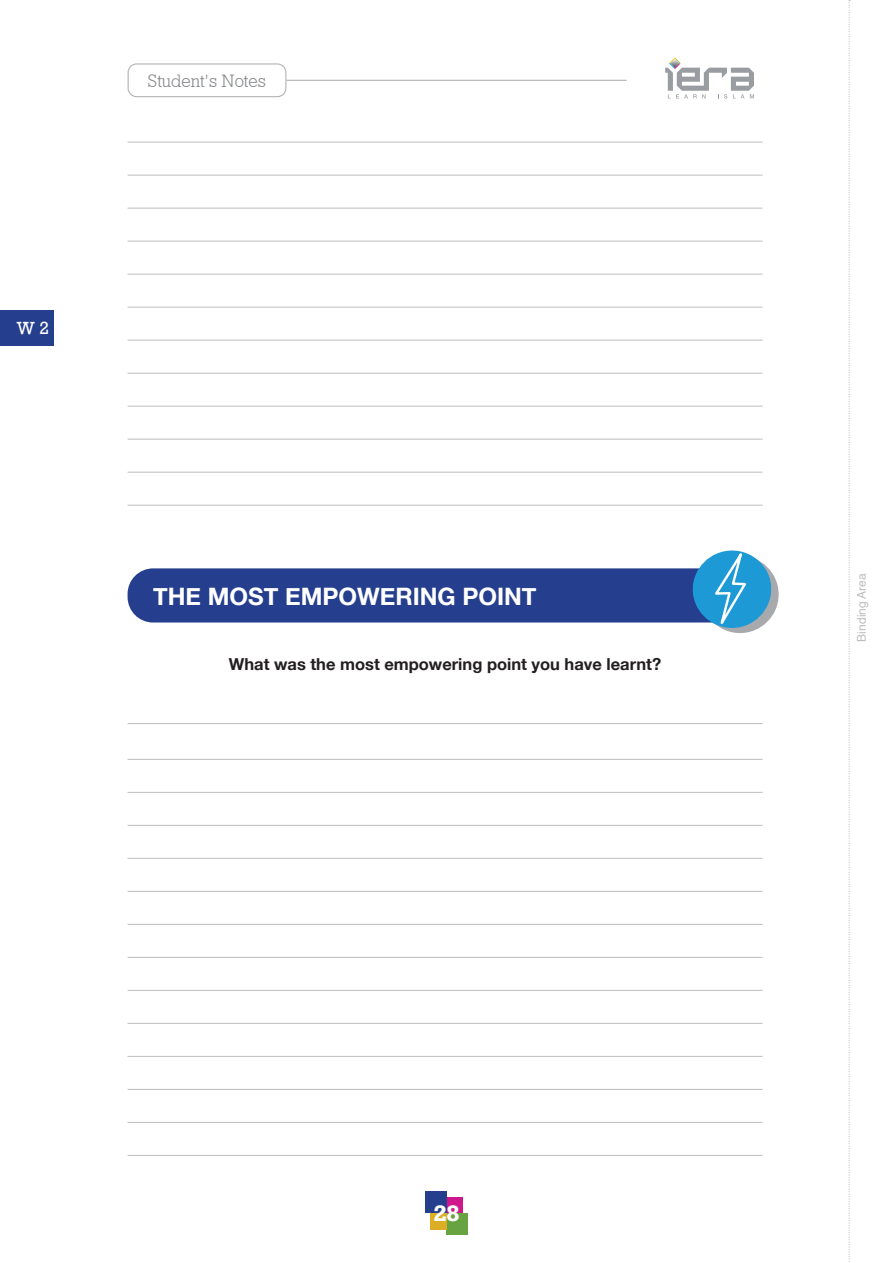
<style>
.page{position:relative;width:893px;height:1263px;background:#fff}
.page>*{position:absolute;margin:0;border:0;box-sizing:border-box;transform-origin:0 0}
.Subtitle_level_1_Sha{font:700 24px "Helvetica Neue";color:#fff}
.t1{font:700 21px "Rockwell";color:#fff}
.t2{font:18px "Geometric Slab 712 BT Light A";color:#808285}
.Plain_text{font:700 16.5px "Helvetica Neue";color:#231f20}
.t3{font:16.5px "Rockwell";color:#fff}
.t4{font:12px "Helvetica";color:#bcbdc0}
</style>
<div class="page">
<div style="left:128px;top:63px;width:158px;height:34px;border:1px solid #b2b3b7;border-radius:9px"></div>
<hr style="left:286px;top:80px;width:341px;height:1px;background:#b2b3b7">
<div style="left:0;top:310px;width:54px;height:36px;background:#253f8e"></div>
<svg style="left:848px;top:0;width:2px;height:1262px"></svg>
<div style="left:441px;top:1197px;width:21px;height:22px;background:#d0168d"></div>
<div style="left:425px;top:1191px;width:21px;height:22px;background:#253f8e"></div>
<div style="left:446px;top:1213px;width:22px;height:21px;background:#68a342"></div>
<div style="left:430px;top:1213px;width:16px;height:16px;background:#dcae26"></div>
<svg style="left:665px;top:58px;width:89px;height:41px"></svg>
<div style="left:128px;top:568px;width:634px;height:54px;background:#253f8e;border-radius:26px"></div>
<hr style="left:128px;top:142px;width:634px;height:1px;background:#bcbdc0">
<hr style="left:128px;top:175px;width:634px;height:1px;background:#bcbdc0">
<hr style="left:128px;top:208px;width:634px;height:1px;background:#bcbdc0">
<hr style="left:128px;top:241px;width:634px;height:1px;background:#bcbdc0">
<hr style="left:128px;top:274px;width:634px;height:1px;background:#bcbdc0">
<hr style="left:128px;top:307px;width:634px;height:1px;background:#bcbdc0">
<hr style="left:128px;top:340px;width:634px;height:1px;background:#bcbdc0">
<hr style="left:128px;top:373px;width:634px;height:1px;background:#bcbdc0">
<hr style="left:128px;top:406px;width:634px;height:1px;background:#bcbdc0">
<hr style="left:128px;top:439px;width:634px;height:1px;background:#bcbdc0">
<hr style="left:128px;top:472px;width:634px;height:1px;background:#bcbdc0">
<hr style="left:128px;top:505px;width:634px;height:1px;background:#bcbdc0">
<hr style="left:128px;top:723px;width:634px;height:1px;background:#bcbdc0">
<hr style="left:128px;top:759px;width:634px;height:1px;background:#bcbdc0">
<hr style="left:128px;top:792px;width:634px;height:1px;background:#bcbdc0">
<hr style="left:128px;top:825px;width:634px;height:1px;background:#bcbdc0">
<hr style="left:128px;top:858px;width:634px;height:1px;background:#bcbdc0">
<hr style="left:128px;top:891px;width:634px;height:1px;background:#bcbdc0">
<hr style="left:128px;top:924px;width:634px;height:1px;background:#bcbdc0">
<hr style="left:128px;top:957px;width:634px;height:1px;background:#bcbdc0">
<hr style="left:128px;top:990px;width:634px;height:1px;background:#bcbdc0">
<hr style="left:128px;top:1023px;width:634px;height:1px;background:#bcbdc0">
<hr style="left:128px;top:1056px;width:634px;height:1px;background:#bcbdc0">
<hr style="left:128px;top:1089px;width:634px;height:1px;background:#bcbdc0">
<hr style="left:128px;top:1122px;width:634px;height:1px;background:#bcbdc0">
<hr style="left:128px;top:1155px;width:634px;height:1px;background:#bcbdc0">
<div style="left:701px;top:556px;width:78px;height:77px;background:#a8a9ad;border-radius:50%"></div>
<svg style="left:693px;top:550px;width:78px;height:80px"></svg>
<hr style="left:892px;top:0;width:1px;height:492px;background:#dcae26">
<p class="t3" style="left:17px;top:318px;width:34px">W 2</p>
<p class="t2" style="left:147px;top:70px;width:120px">Student’s Notes</p>
<p class="Subtitle_level_1_Sha" style="left:153px;top:577px;width:385px">THE MOST EMPOWERING POINT</p>
<p class="Plain_text" style="left:229px;top:651px;width:434px">What was the most empowering point you have learnt?</p>
<p class="t4" style="left:852px;top:641px;width:70px;rotate:-90deg">Binding Area</p>
<p class="t1" style="left:433px;top:1199px;width:28px">28</p>
</div>
